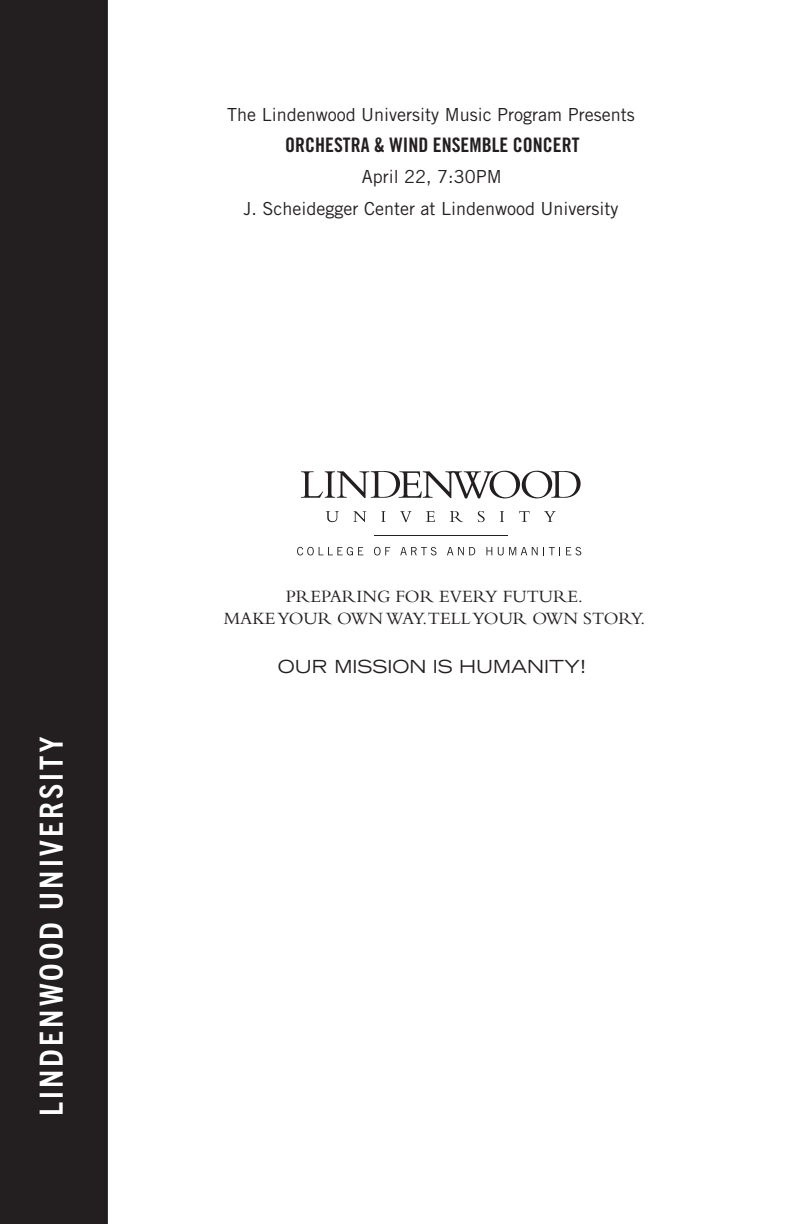
<style>
.page{position:relative;width:792px;height:1224px;background:#fff}
.page>*{position:absolute;margin:0;border:0;box-sizing:border-box;transform-origin:0 0}
.t1{font:700 condensed 32px "Trade Gothic Next LT Pro";letter-spacing:.1em;color:#fff}
.Produciton_List{font:20px "Trade Gothic LT Std Bd Cn 20";color:#231f20}
.Produciton_List-2{font:18px "Trade Gothic LT Std";color:#231f20}
.Directors_Note{font:18px "Bembo Std";color:#231f20}
.Directors_Note-2{font:expanded 18px "Trade Gothic LH";color:#231f20}
</style>
<div class="page">
<div style="left:0;top:0;width:108px;height:1224px;background:#231f20"></div>
<svg style="left:297px;top:547px;width:66px;height:8px"></svg>
<svg style="left:374px;top:547px;width:16px;height:8px"></svg>
<svg style="left:400px;top:547px;width:37px;height:8px"></svg>
<svg style="left:447px;top:547px;width:28px;height:8px"></svg>
<svg style="left:486px;top:547px;width:6px;height:8px"></svg>
<svg style="left:498px;top:547px;width:83px;height:8px"></svg>
<svg style="left:301px;top:471px;width:280px;height:27px"></svg>
<svg style="left:326px;top:511px;width:13px;height:11px"></svg>
<svg style="left:353px;top:511px;width:14px;height:11px"></svg>
<svg style="left:381px;top:511px;width:4px;height:11px"></svg>
<svg style="left:400px;top:511px;width:12px;height:11px"></svg>
<svg style="left:426px;top:511px;width:9px;height:11px"></svg>
<svg style="left:450px;top:511px;width:13px;height:11px"></svg>
<svg style="left:478px;top:511px;width:7px;height:11px"></svg>
<svg style="left:500px;top:511px;width:4px;height:11px"></svg>
<svg style="left:519px;top:511px;width:11px;height:11px"></svg>
<svg style="left:544px;top:511px;width:12px;height:11px"></svg>
<hr style="left:374px;top:535px;width:133px;height:1px;background:#231f20">
<h1 class="t1" style="left:29px;top:1116px;width:381px;rotate:-90deg">LINDENWOOD UNIVERSITY</h1>
<p class="Produciton_List-2" style="left:227px;top:104px;width:409px">The Lindenwood University Music Program Presents</p>
<p class="Produciton_List" style="left:285px;top:133px;width:296px">ORCHESTRA &amp; WIND ENSEMBLE CONCERT</p>
<p class="Produciton_List-2" style="left:362px;top:166px;width:141px">April 22, 7:30PM</p>
<p class="Produciton_List-2" style="left:244px;top:197px;width:376px">J. Scheidegger Center at Lindenwood University</p>
<p class="Directors_Note" style="left:286px;top:586px;width:299px">PREPARING FOR EVERY FUTURE.</p>
<p class="Directors_Note" style="left:224px;top:608px;width:423px">MAKE YOUR OWN WAY.TELL YOUR OWN STORY.</p>
<p class="Directors_Note-2" style="left:278px;top:655px;width:310px">OUR MISSION IS HUMANITY!</p>
</div>
